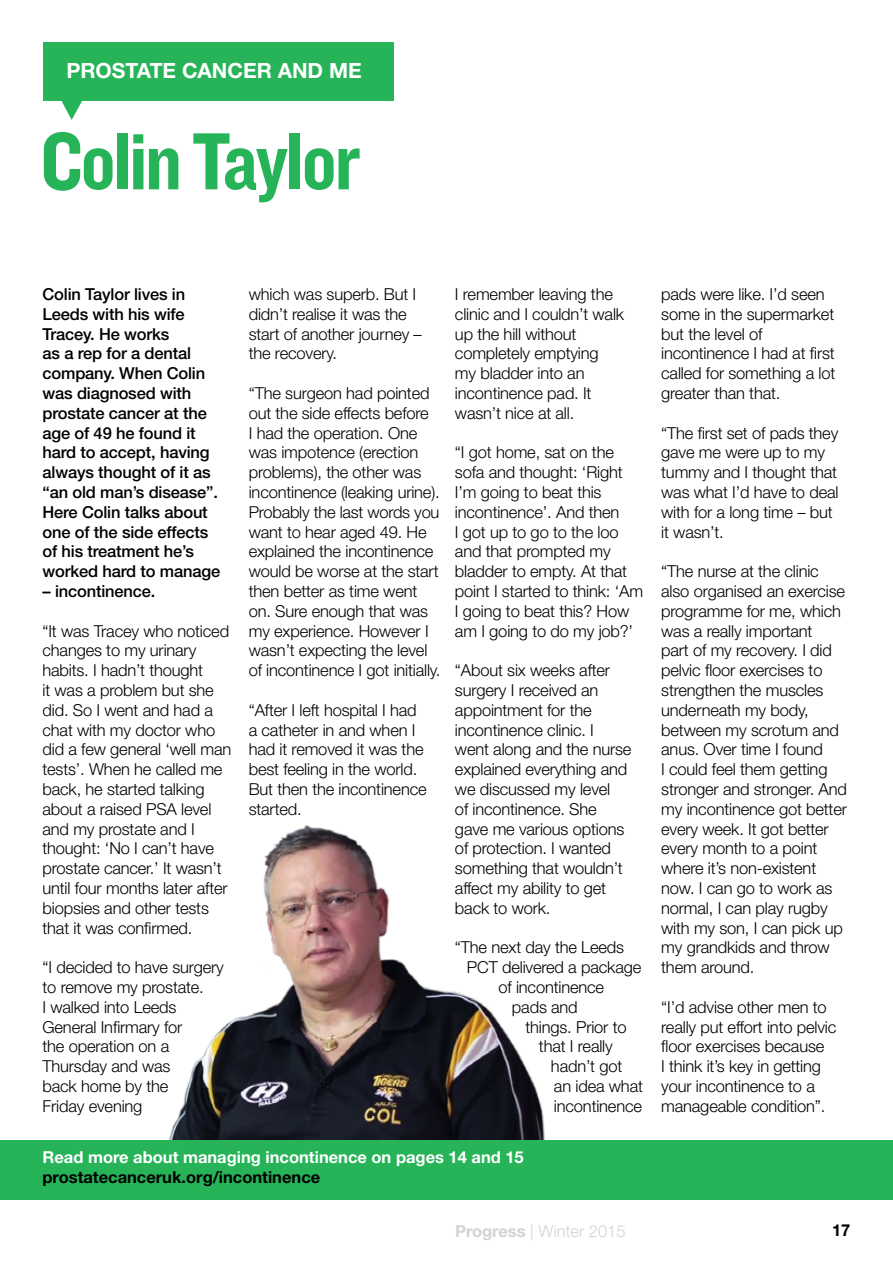
<style>
.page{position:relative;width:893px;height:1263px;background:#fff}
.page>*{position:absolute;margin:0;border:0;box-sizing:border-box;transform-origin:0 0}
.t1{font:84px "Knockout 50 Welterweight";letter-spacing:-.025em;color:#27b459}
.t2{font:700 21px "Helvetica Neue LT Std";color:#fff}
.t3{font:300 16.5px/19.8px "Helvetica Neue LT Std";letter-spacing:-.01em;color:#000}
.t4{font:500 16.5px/19.8px "Helvetica Neue LT Std";letter-spacing:-.01em;color:#000}
.t5{font:700 16.5px "Helvetica Neue LT Std";color:#fff}
.t6{font:700 16.5px "Helvetica Neue LT Std";color:#000}
.t7{font:300 16.5px "Helvetica Neue LT Std";color:#d1d3d4}
.s1{font-weight:700}
</style>
<div class="page">
<div style="left:44px;top:42px;width:350px;height:58px;background:#27b459"></div>
<svg style="left:59px;top:100px;width:25px;height:20px"></svg>
<img style="left:169px;top:825px;width:376px;height:315px">
<div style="left:0;top:1140px;width:893px;height:59px;background:#27b459"></div>
<p class="t2" style="left:66px;top:58px;width:297px">PROSTATE CANCER AND ME</p>
<h1 class="t1" style="left:40px;top:106px;width:322px">Colin Taylor</h1>
<p class="t4" style="left:43px;top:284px;width:179px">Colin Taylor lives in<br>Leeds with his wife<br>Tracey. He works<br>as a rep for a dental company. When Colin was diagnosed with prostate cancer at the age of 49 he found it hard to accept, having always thought of it as “an old man’s disease”.<br>Here Colin talks about one of the side effects of his treatment he’s worked hard to manage</p>
<p class="t4" style="left:43px;top:581px;width:114px">– incontinence.</p>
<p class="t3" style="left:43px;top:620px;width:190px">“It was Tracey who noticed changes to my urinary habits. I hadn’t thought<br>it was a problem but she did. So I went and had a chat with my doctor who did a few general ‘well man tests’. When he called me back, he started talking about a raised PSA level and my prostate and I thought: ‘No I can’t have prostate cancer.’ It wasn’t until four months later after biopsies and other tests that it was confirmed.</p>
<p class="t3" style="left:43px;top:957px;width:183px">“I decided to have surgery to remove my prostate.<br>I walked into Leeds<br>General Infirmary for<br>the operation on a<br>Thursday and was<br>back home by the<br>Friday evening</p>
<p class="t3" style="left:249px;top:284px;width:175px">which was superb. But I didn’t realise it was the start of another journey – the recovery.</p>
<p class="t3" style="left:249px;top:383px;width:193px">“The surgeon had pointed out the side effects before<br>I had the operation. One was impotence (erection problems), the other was incontinence (leaking urine).<br>Probably the last words you want to hear aged 49. He explained the incontinence would be worse at the start then better as time went on. Sure enough that was my experience. However I wasn’t expecting the level of incontinence I got initially.</p>
<p class="t3" style="left:249px;top:700px;width:179px">“After I left hospital I had a catheter in and when I had it removed it was the best feeling in the world.<br>But then the incontinence started.</p>
<p class="t3" style="left:455px;top:284px;width:171px">I remember leaving the clinic and I couldn’t walk up the hill without completely emptying<br>my bladder into an incontinence pad. It wasn’t nice at all.</p>
<p class="t3" style="left:455px;top:442px;width:190px">“I got home, sat on the sofa and thought: ‘Right<br>I’m going to beat this incontinence’. And then<br>I got up to go to the loo and that prompted my bladder to empty. At that point I started to think: ‘Am<br>I going to beat this? How am I going to do my job?’</p>
<p class="t3" style="left:455px;top:660px;width:178px">“About six weeks after surgery I received an appointment for the incontinence clinic. I went along and the nurse explained everything and we discussed my level<br>of incontinence. She gave me various options of protection. I wanted something that wouldn’t affect my ability to get back to work.</p>
<p class="t3" style="left:455px;top:937px;width:171px">“The next day the Leeds</p>
<p class="t3" style="left:467px;top:957px;width:176px">PCT delivered a package</p>
<p class="t3" style="left:498px;top:977px;width:107px">of incontinence</p>
<p class="t3" style="left:512px;top:997px;width:67px">pads and</p>
<p class="t3" style="left:525px;top:1016px;width:103px">things. Prior to</p>
<p class="t3" style="left:539px;top:1036px;width:75px">that I really</p>
<p class="t3" style="left:551px;top:1056px;width:73px">hadn’t got</p>
<p class="t3" style="left:554px;top:1076px;width:90px">an idea what</p>
<p class="t3" style="left:554px;top:1096px;width:90px">incontinence</p>
<p class="t5" style="left:43px;top:1147px;width:483px">Read more about managing incontinence on pages 14 and 15</p>
<p class="t6" style="left:43px;top:1167px;width:279px">prostatecanceruk.org/incontinence</p>
<p class="t3" style="left:661px;top:284px;width:176px">pads were like. I’d seen some in the supermarket but the level of incontinence I had at first called for something a lot greater than that.</p>
<p class="t3" style="left:661px;top:422px;width:179px">“The first set of pads they gave me were up to my tummy and I thought that was what I’d have to deal with for a long time – but it wasn’t.</p>
<p class="t3" style="left:661px;top:561px;width:187px">“The nurse at the clinic also organised an exercise programme for me, which was a really important<br>part of my recovery. I did pelvic floor exercises to strengthen the muscles underneath my body, between my scrotum and anus. Over time I found<br>I could feel them getting stronger and stronger. And my incontinence got better every week. It got better every month to a point where it’s non-existent now. I can go to work as normal, I can play rugby with my son, I can pick up my grandkids and throw them around.</p>
<p class="t3" style="left:661px;top:997px;width:177px">“I’d advise other men to really put effort into pelvic floor exercises because<br>I think it’s key in getting your incontinence to a manageable condition”.</p>
<p class="t7" style="left:455px;top:1221px;width:172px"><span class="s1">Progress</span> | Winter 2015</p>
<p class="t6" style="left:832px;top:1220px;width:20px">17</p>
</div>
